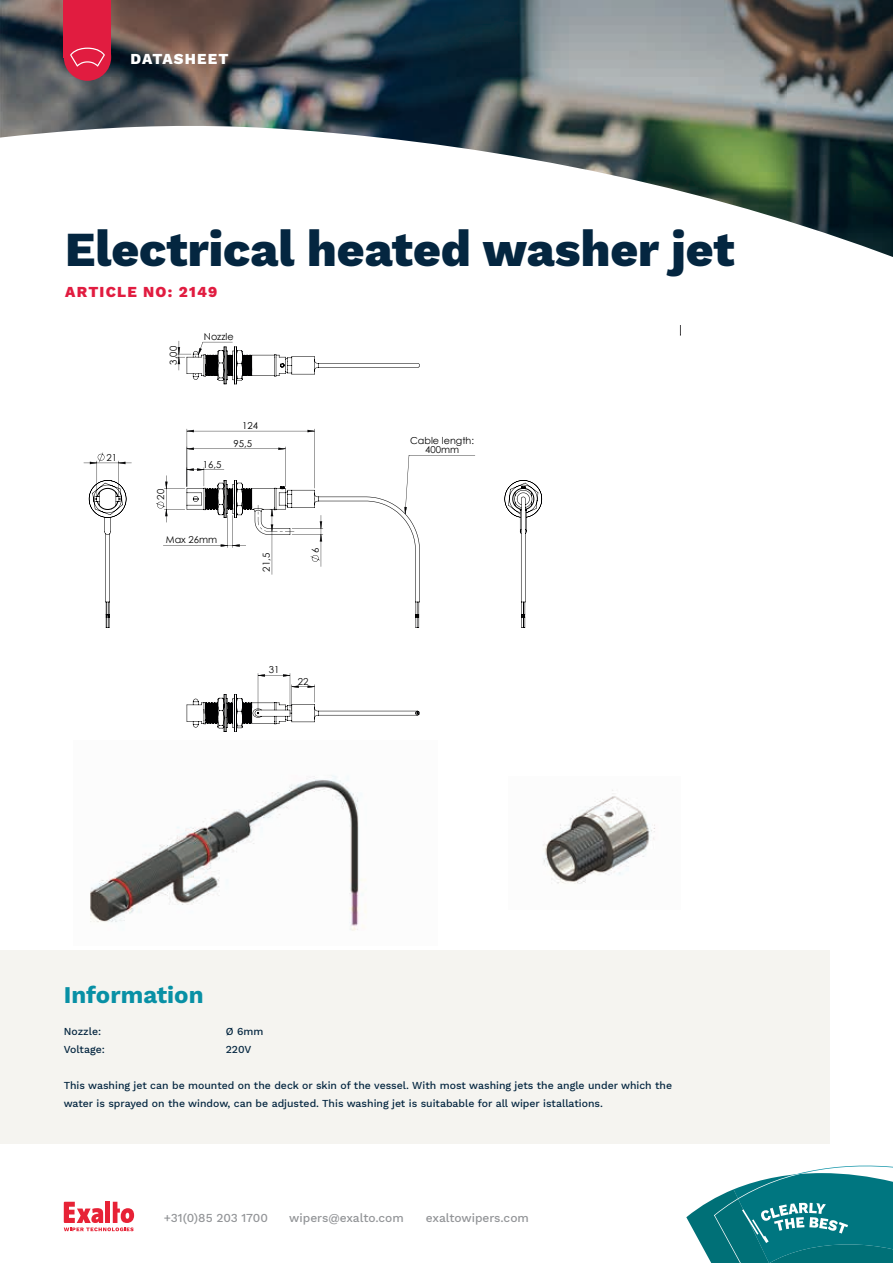
<style>
.page{position:relative;width:893px;height:1263px;background:#fff}
.page>*{position:absolute;margin:0;border:0;box-sizing:border-box;transform-origin:0 0}
.t1{font:800 48px "Work Sans";color:#042640}
.t2{font:700 24px "Work Sans";color:#0890a5}
.t3{font:800 15px "Work Sans";letter-spacing:.08em;color:#e11c40}
.t4{font:800 15px "Work Sans";letter-spacing:.08em;color:#fff}
.t5{font:500 12px "Work Sans";color:#939598}
.t6{font:500 10.5px/18px "Work Sans";color:#042640}
.t7{font:9.6px/17.7px "Century Gothic";color:#000001}
</style>
<div class="page">
<img style="left:0;top:0;width:893px;height:125px">
<svg style="left:0;top:125px;width:893px;height:132px"></svg>
<div style="left:64px;top:0;width:47px;height:57px;background:#e11c40"></div>
<div style="left:64px;top:33px;width:47px;height:48px;background:#e11c40;border-radius:50%"></div>
<svg style="left:70px;top:48px;width:35px;height:19px"></svg>
<div style="left:0;top:950px;width:829px;height:194px;background:#f5f4f0"></div>
<svg style="left:89px;top:480px;width:37px;height:148px"></svg>
<svg style="left:156px;top:341px;width:264px;height:287px"></svg>
<svg style="left:187px;top:673px;width:233px;height:59px"></svg>
<svg style="left:504px;top:480px;width:38px;height:148px"></svg>
<img style="left:543px;top:790px;width:112px;height:94px">
<img style="left:90px;top:775px;width:277px;height:156px">
<svg style="left:64px;top:1202px;width:70px;height:29px"></svg>
<svg style="left:686px;top:1120px;width:207px;height:143px"></svg>
<h3 class="t4" style="left:131px;top:48px;width:99px">DATASHEET</h3>
<h1 class="t1" style="left:65px;top:213px;width:671px">Electrical heated washer jet</h1>
<h3 class="t3" style="left:65px;top:281px;width:154px">ARTICLE NO: 2149</h3>
<p class="t7" style="left:106px;top:448px;width:12px">21</p>
<p class="t7" style="left:164px;top:365px;width:20px;rotate:-90deg">3,00</p>
<p class="t7" style="left:152px;top:500px;width:12px;rotate:-90deg">20</p>
<p class="t7" style="left:204px;top:327px;width:31px">Nozzle</p>
<p class="t7" style="left:203px;top:455px;width:20px">16,5</p>
<p class="t7" style="left:233px;top:416px;width:26px;text-indent:9px">124<br>95,5</p>
<p class="t7" style="left:166px;top:531px;width:53px">Max 26mm</p>
<p class="t7" style="left:257px;top:572px;width:20px;rotate:-90deg">21,5</p>
<p class="t7" style="left:306px;top:553px;width:7px;rotate:-90deg">6</p>
<p class="t7" style="left:269px;top:661px;width:12px">31</p>
<p class="t7" style="left:298px;top:672px;width:12px">22</p>
<p class="t7" style="left:410px;top:435px;width:66px;line-height:9.3px;text-align:center">Cable length:<br>400mm</p>
<h2 class="t2" style="left:64px;top:980px;width:141px">Information</h2>
<p class="t6" style="left:64px;top:1021px;width:39px">Nozzle:</p>
<p class="t6" style="left:226px;top:1021px;width:39px">Ø 6mm</p>
<p class="t6" style="left:64px;top:1039px;width:43px">Voltage:</p>
<p class="t6" style="left:226px;top:1039px;width:27px">220V</p>
<p class="t6" style="left:64px;top:1075px;width:610px">This washing jet can be mounted on the deck or skin of the vessel. With most washing jets the angle under which the water is sprayed on the window, can be adjusted. This washing jet is suitabable for all wiper istallations.</p>
<p class="t5" style="left:164px;top:1209px;width:106px">+31(0)85 203 1700</p>
<p class="t5" style="left:289px;top:1209px;width:116px">wipers@exalto.com</p>
<p class="t5" style="left:426px;top:1209px;width:105px">exaltowipers.com</p>
</div>
